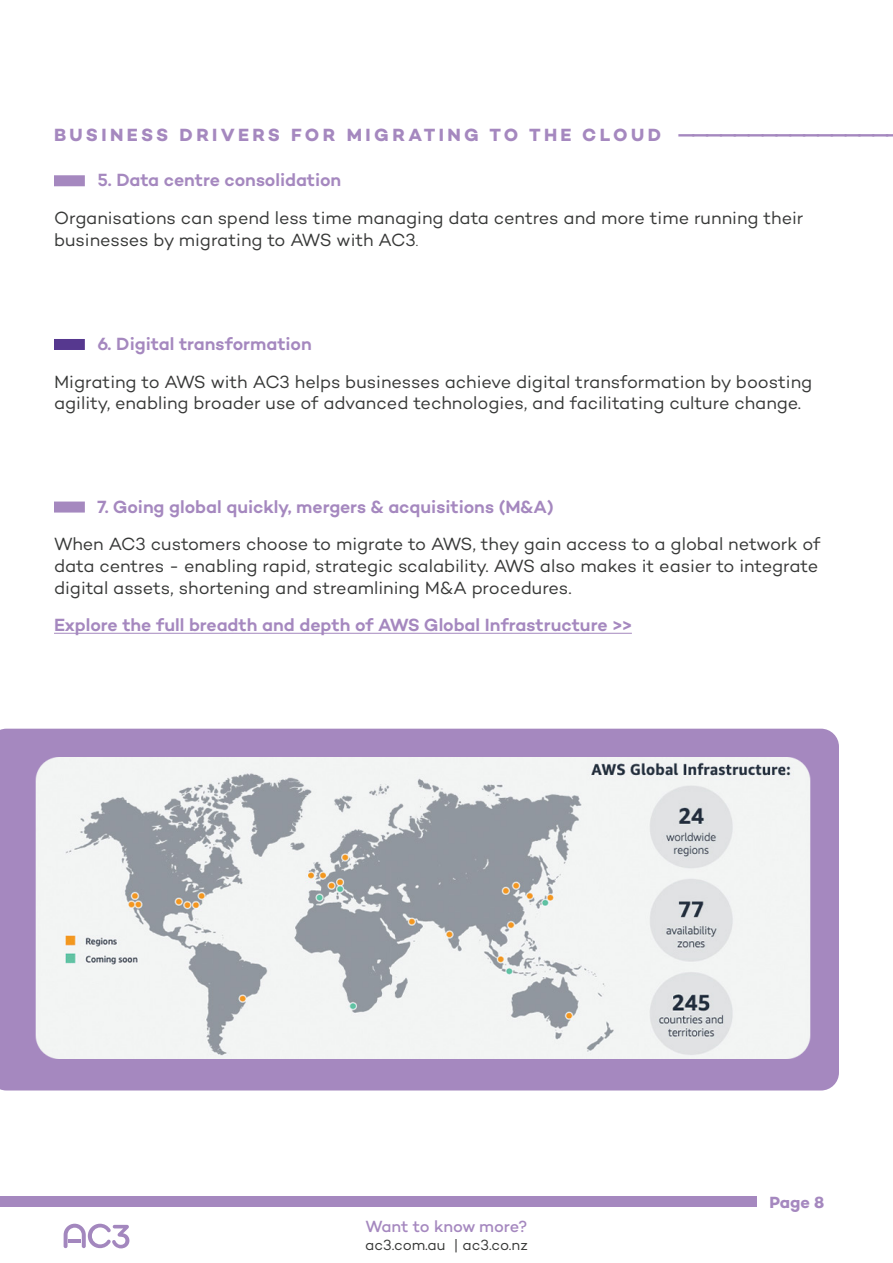
<style>
.page{position:relative;width:893px;height:1263px;background:#fff}
.page>*{position:absolute;margin:0;border:0;box-sizing:border-box;transform-origin:0 0}
.Body_Copy{font:18px/21.6px "Campton";color:#373837}
.Body_Copy-2{font:600 18px "Campton";color:#a588bf}
.Title__tab_to_create{font:700 18px "Campton";letter-spacing:.185em;color:#a588bf}
.t1{font:500 16.5px "Campton";letter-spacing:-.005em;color:#a588bf}
.t2{font:700 16.5px "Campton";color:#a588bf}
.CTA{font:15px "Campton";color:#373837}
.s1{font-size:13.5px}
</style>
<div class="page">
<div style="left:54px;top:175px;width:31px;height:11px;background:#a588bf;border:2px solid #a588bf"></div>
<svg style="left:64px;top:1223px;width:66px;height:25px"></svg>
<div style="left:0;top:1196px;width:756px;height:11px;background:#a588bf"></div>
<div style="left:54px;top:339px;width:31px;height:11px;background:#56388f"></div>
<hr style="left:54px;top:633px;width:578px;height:1px;background:#a588bf">
<div style="left:54px;top:501px;width:31px;height:11px;background:#a588bf;border:2px solid #a588bf"></div>
<div style="left:0;top:729px;width:839px;height:361px;background:#a588bf"></div>
<img style="left:35px;top:757px;width:775px;height:302px">
<p class="Title__tab_to_create" style="left:54px;top:124px;width:837px">BUSINESS DRIVERS FOR MIGRATING TO THE CLOUD ———————————————</p>
<p class="Body_Copy-2" style="left:98px;top:169px;width:245px">5. Data centre consolidation</p>
<p class="Body_Copy" style="left:54px;top:207px;width:751px">Organisations can spend less time managing data centres and more time running their businesses by migrating to AWS with AC3<span class="s1">.</span></p>
<p class="Body_Copy-2" style="left:98px;top:332px;width:216px">6. Digital transformation</p>
<p class="Body_Copy" style="left:54px;top:371px;width:760px">Migrating to AWS with AC3 helps businesses achieve digital transformation by boosting agility, enabling broader use of advanced technologies, and facilitating culture change.</p>
<p class="Body_Copy-2" style="left:98px;top:495px;width:458px">7. Going global quickly, mergers &amp; acquisitions (M&amp;A)</p>
<p class="Body_Copy" style="left:54px;top:533px;width:768px;text-align:justify">When AC3 customers choose to migrate to AWS, they gain access to a global network of data centres - enabling rapid, strategic scalability. AWS also makes it easier to integrate digital assets, shortening and streamlining M&amp;A procedures.</p>
<p class="Body_Copy-2" style="left:54px;top:614px;width:579px">Explore the full breadth and depth of AWS Global Infrastructure &gt;&gt;</p>
<p class="t1" style="left:366px;top:1216px;width:163px">Want to know more?</p>
<p class="CTA" style="left:365px;top:1235px;width:164px">ac3.com.au | ac3.co.nz</p>
<p class="t2" style="left:769px;top:1192px;width:56px">Page 8</p>
</div>
